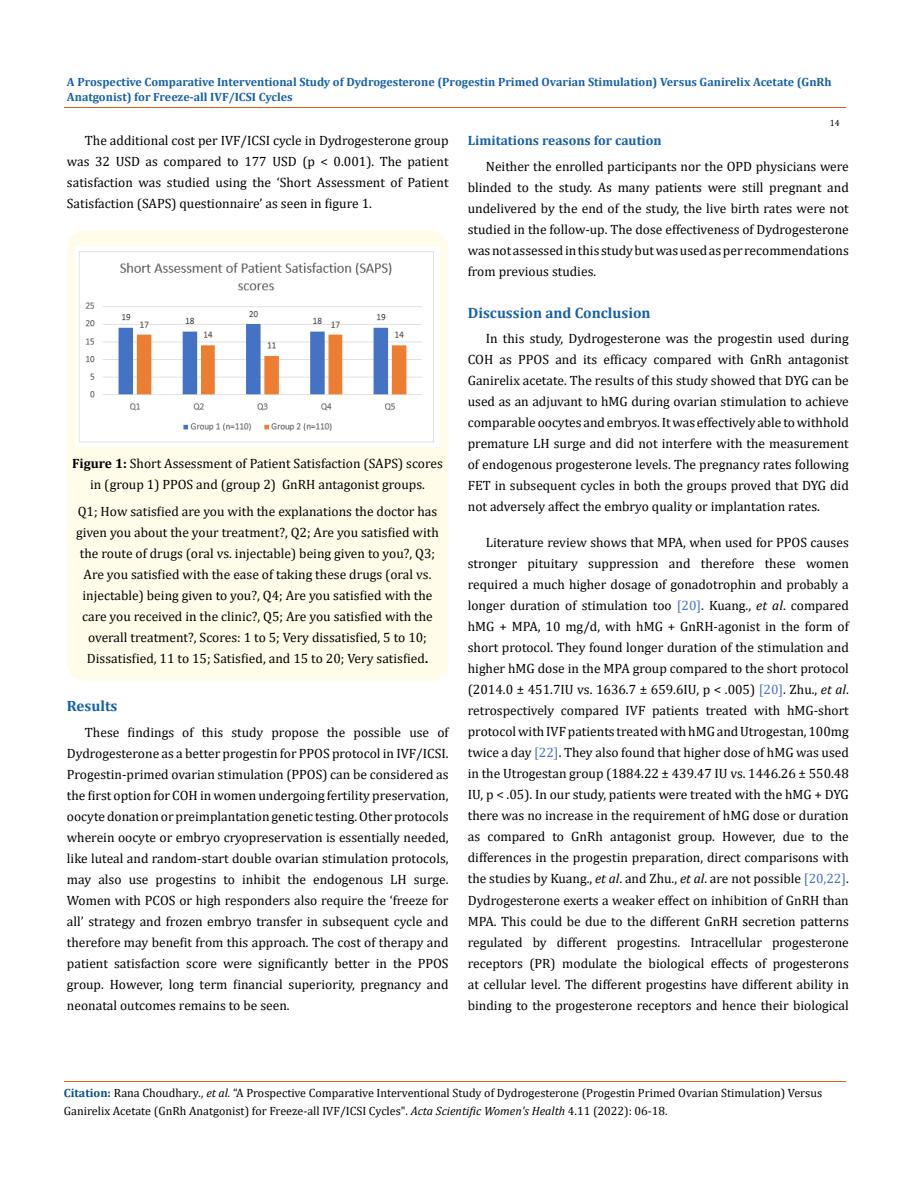
<style>
.page{position:relative;width:917px;height:1188px;background:#fff}
.page>*{position:absolute;margin:0;border:0;box-sizing:border-box;transform-origin:0 0}
.t1{font:700 15px "Cambria";color:#1560a6}
.t2{font:13.5px/21px "Cambria";color:#000;text-align:justify}
.t3{font:700 13.5px "Cambria";color:#1560a6}
.t4{font:12px/18px "Cambria";color:#000}
.t5{font:700 12px/15px "Cambria";color:#1560a6}
.t6{font:9px "Cambria";color:#000}
.s1{font-weight:700}
.s2{color:#4472c4}
.s3{font-style:italic}
.s4{font-weight:700;color:#035089}
</style>
<div class="page">
<div style="left:67px;top:231px;width:381px;height:450px;background:#fffde9;border-radius:18px"></div>
<img style="left:76px;top:246px;width:363px;height:200px">
<hr style="left:64px;top:108px;width:781px;height:1px;background:#e05d1a">
<hr style="left:64px;top:1082px;width:781px;height:1px;background:#e05d1a">
<p class="t5" style="left:67px;top:74px;width:766px">A Prospective Comparative Interventional Study of Dydrogesterone (Progestin Primed Ovarian Stimulation) Versus Ganirelix Acetate (GnRh<br>Anatgonist) for Freeze-all IVF/ICSI Cycles</p>
<p class="t2" style="left:67px;top:130px;width:383px;text-indent:18px">The additional cost per IVF/ICSI cycle in Dydrogesterone group was 32 USD as compared to 177 USD (p &lt; 0.001). The patient satisfaction was studied using the ‘Short Assessment of Patient Satisfaction (SAPS) questionnaire’ as seen in figure 1.</p>
<p class="t2" style="left:72px;top:453px;width:372px;text-align:center"><span class="s1">Figure 1:</span> Short Assessment of Patient Satisfaction (SAPS) scores in (group 1) PPOS and (group 2) GnRH antagonist groups.</p>
<p class="t2" style="left:76px;top:501px;width:364px;text-align:center">Q1; How satisfied are you with the explanations the doctor has given you about the your treatment?, Q2; Are you satisfied with the route of drugs (oral vs. injectable) being given to you?, Q3; Are you satisfied with the ease of taking these drugs (oral vs. injectable) being given to you?, Q4; Are you satisfied with the care you received in the clinic?, Q5; Are you satisfied with the overall treatment?, Scores: 1 to 5; Very dissatisfied, 5 to 10; Dissatisfied, 11 to 15; Satisfied, and 15 to 20; Very satisfied<span class="s1">.</span></p>
<p class="t1" style="left:67px;top:695px;width:52px">Results</p>
<p class="t2" style="left:67px;top:721px;width:383px;text-indent:18px">These findings of this study propose the possible use of Dydrogesterone as a better progestin for PPOS protocol in IVF/ICSI.<br>Progestin-primed ovarian stimulation (PPOS) can be considered as the first option for COH in women undergoing fertility preservation, oocyte donation or preimplantation genetic testing. Other protocols wherein oocyte or embryo cryopreservation is essentially needed, like luteal and random-start double ovarian stimulation protocols, may also use progestins to inhibit the endogenous LH surge.<br>Women with PCOS or high responders also require the ‘freeze for all’ strategy and frozen embryo transfer in subsequent cycle and therefore may benefit from this approach. The cost of therapy and patient satisfaction score were significantly better in the PPOS group. However, long term financial superiority, pregnancy and neonatal outcomes remains to be seen.</p>
<p class="t6" style="left:829px;top:118px;width:11px">14</p>
<p class="t3" style="left:468px;top:131px;width:195px">Limitations reasons for caution</p>
<p class="t2" style="left:468px;top:156px;width:382px;text-indent:18px">Neither the enrolled participants nor the OPD physicians were blinded to the study. As many patients were still pregnant and undelivered by the end of the study, the live birth rates were not studied in the follow-up. The dose effectiveness of Dydrogesterone was not assessed in this study but was used as per recommendations from previous studies.</p>
<p class="t1" style="left:468px;top:302px;width:184px">Discussion and Conclusion</p>
<p class="t2" style="left:468px;top:328px;width:382px;text-indent:18px">In this study, Dydrogesterone was the progestin used during COH as PPOS and its efficacy compared with GnRh antagonist Ganirelix acetate. The results of this study showed that DYG can be used as an adjuvant to hMG during ovarian stimulation to achieve comparable oocytes and embryos. It was effectively able to withhold premature LH surge and did not interfere with the measurement of endogenous progesterone levels. The pregnancy rates following FET in subsequent cycles in both the groups proved that DYG did not adversely affect the embryo quality or implantation rates.</p>
<p class="t2" style="left:468px;top:532px;width:382px;text-indent:18px">Literature review shows that MPA, when used for PPOS causes stronger pituitary suppression and therefore these women required a much higher dosage of gonadotrophin and probably a longer duration of stimulation too <span class="s2">[20]</span>. Kuang., <span class="s3">et al</span>. compared hMG + MPA, 10 mg/d, with hMG + GnRH-agonist in the form of short protocol. They found longer duration of the stimulation and higher hMG dose in the MPA group compared to the short protocol (2014.0 ± 451.7IU vs. 1636.7 ± 659.6IU, p &lt; .005) <span class="s2">[20]</span>. Zhu., <span class="s3">et al</span>. retrospectively compared IVF patients treated with hMG-short protocol with IVF patients treated with hMG and Utrogestan, 100mg twice a day <span class="s2">[22]</span>. They also found that higher dose of hMG was used in the Utrogestan group (1884.22 ± 439.47 IU vs. 1446.26 ± 550.48<br>IU, p &lt; .05). In our study, patients were treated with the hMG + DYG there was no increase in the requirement of hMG dose or duration as compared to GnRh antagonist group. However, due to the differences in the progestin preparation, direct comparisons with the studies by Kuang., <span class="s3">et al</span>. and Zhu., <span class="s3">et al</span>. are not possible <span class="s2">[20,22]</span>.<br>Dydrogesterone exerts a weaker effect on inhibition of GnRH than MPA. This could be due to the different GnRH secretion patterns regulated by different progestins. Intracellular progesterone receptors (PR) modulate the biological effects of progesterons at cellular level. The different progestins have different ability in binding to the progesterone receptors and hence their biological</p>
<p class="t4" style="left:64px;top:1084px;width:759px"><span class="s4">Citation:</span> Rana Choudhary<span class="s3">., et al.</span> “A Prospective Comparative Interventional Study of Dydrogesterone (Progestin Primed Ovarian Stimulation) Versus<br>Ganirelix Acetate (GnRh Anatgonist) for Freeze-all IVF/ICSI Cycles". <span class="s3">Acta Scientific Women's Health</span> 4.11 (2022): 06-18.</p>
</div>
